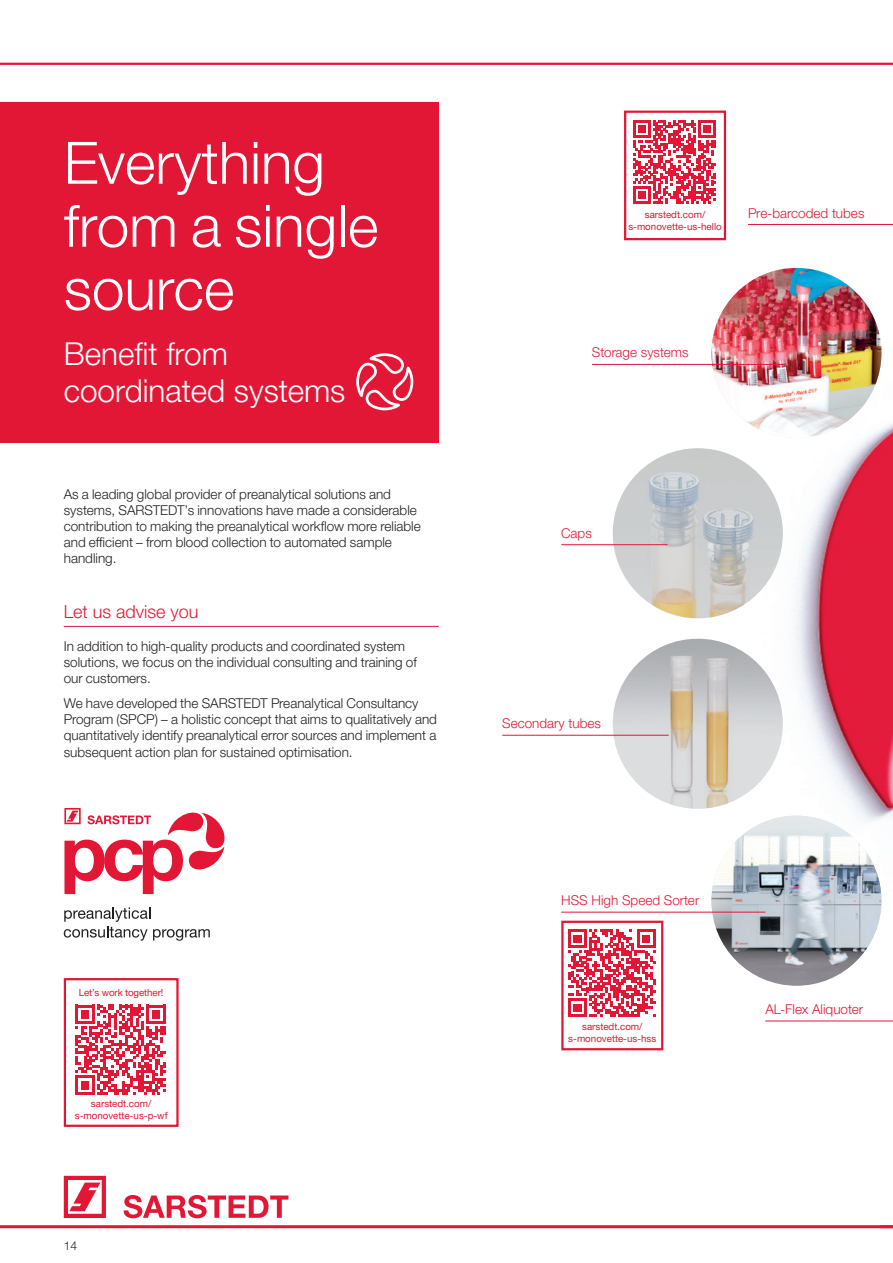
<style>
.page{position:relative;width:893px;height:1263px;background:#fff}
.page>*{position:absolute;margin:0;border:0;box-sizing:border-box;transform-origin:0 0}
.t1{font:300 58.5px/63px "Helvetica Neue LTW1 G";color:#fff}
.t2{font:300 31.5px/37.8px "Helvetica Neue LTW1 G";color:#fff}
.t3{font:300 18px "Helvetica Neue LTW1 G";color:#e21736}
.t4{font:300 13.5px/16.2px "Helvetica Neue LTW1 G";color:#231f20}
.t5{font:300 13.5px "Helvetica Neue LTW1 G";color:#e21736}
.t6{font:300 12px "Helvetica Neue LTW1 G";color:#231f20}
.t7{font:9.75px/11.7px "Helvetica Neue LTW1 G";color:#e21736;text-align:center}
</style>
<div class="page">
<hr style="left:0;top:63px;width:893px;height:2px;background:#e21736">
<hr style="left:0;top:1225px;width:893px;height:3px;background:#e21736">
<svg style="left:880px;top:1225px;width:13px;height:1px"></svg>
<svg style="left:64px;top:1176px;width:42px;height:42px"></svg>
<svg style="left:124px;top:1195px;width:164px;height:23px"></svg>
<img style="left:584px;top:176px;width:309px;height:875px">
<img style="left:613px;top:448px;width:170px;height:170px">
<hr style="left:561px;top:544px;width:107px;height:1px;background:#e21736">
<hr style="left:748px;top:224px;width:145px;height:1px;background:#e21736">
<img style="left:711px;top:268px;width:170px;height:170px;border-radius:85px">
<hr style="left:592px;top:364px;width:194px;height:1px;background:#e21736">
<img style="left:613px;top:639px;width:170px;height:170px">
<hr style="left:502px;top:735px;width:167px;height:1px;background:#e21736">
<img style="left:711px;top:816px;width:170px;height:170px;border-radius:85px">
<hr style="left:561px;top:912px;width:204px;height:1px;background:#e21736">
<hr style="left:765px;top:1021px;width:128px;height:1px;background:#e21736">
<div style="left:0;top:102px;width:439px;height:340px;background:#e21736"></div>
<hr style="left:64px;top:626px;width:375px;height:1px;background:#e21736">
<svg style="left:64px;top:907px;width:146px;height:34px"></svg>
<svg style="left:64px;top:808px;width:161px;height:86px"></svg>
<svg style="left:356px;top:353px;width:57px;height:57px"></svg>
<div style="left:64px;top:978px;width:115px;height:149px;border:2px solid #e21736"></div>
<svg style="left:76px;top:1005px;width:90px;height:90px"></svg>
<div style="left:624px;top:111px;width:102px;height:129px;border:2px solid #e21736"></div>
<svg style="left:633px;top:120px;width:83px;height:84px"></svg>
<div style="left:561px;top:921px;width:102px;height:129px;border:2px solid #e21736"></div>
<svg style="left:568px;top:929px;width:87px;height:88px"></svg>
<h1 class="t1" style="left:64px;top:131px;width:316px">Everything from a single source</h1>
<h2 class="t2" style="left:64px;top:334px;width:283px">Benefit from coordinated systems</h2>
<p class="t4" style="left:64px;top:486px;width:358px">As a leading global provider of preanalytical solutions and systems, SARSTEDT’s innovations have made a considerable contribution to making the preanalytical workflow more reliable and efficient – from blood collection to automated sample handling.</p>
<h3 class="t3" style="left:64px;top:600px;width:136px">Let us advise you</h3>
<p class="t4" style="left:64px;top:638px;width:355px">In addition to high-quality products and coordinated system solutions, we focus on the individual consulting and training of our customers.</p>
<p class="t4" style="left:64px;top:695px;width:375px">We have developed the SARSTEDT Preanalytical Consultancy Program (SPCP) – a holistic concept that aims to qualitatively and quantitatively identify preanalytical error sources and implement a subsequent action plan for sustained optimisation.</p>
<p class="t7" style="left:79px;top:986px;width:86px">Let’s work together!</p>
<p class="t7" style="left:75px;top:1098px;width:94px">sarstedt.com/ s-monovette-us-p-wf</p>
<p class="t6" style="left:64px;top:1238px;width:15px">14</p>
<p class="t7" style="left:628px;top:208px;width:95px">sarstedt.com/ s-monovette-us-hello</p>
<p class="t5" style="left:748px;top:204px;width:118px">Pre-barcoded tubes</p>
<p class="t5" style="left:592px;top:344px;width:98px">Storage systems</p>
<p class="t5" style="left:561px;top:525px;width:32px">Caps</p>
<p class="t5" style="left:502px;top:715px;width:100px">Secondary tubes</p>
<p class="t5" style="left:561px;top:892px;width:139px">HSS High Speed Sorter</p>
<p class="t7" style="left:568px;top:1021px;width:90px">sarstedt.com/ s-monovette-us-hss</p>
<p class="t5" style="left:765px;top:1001px;width:99px">AL-Flex Aliquoter</p>
</div>
